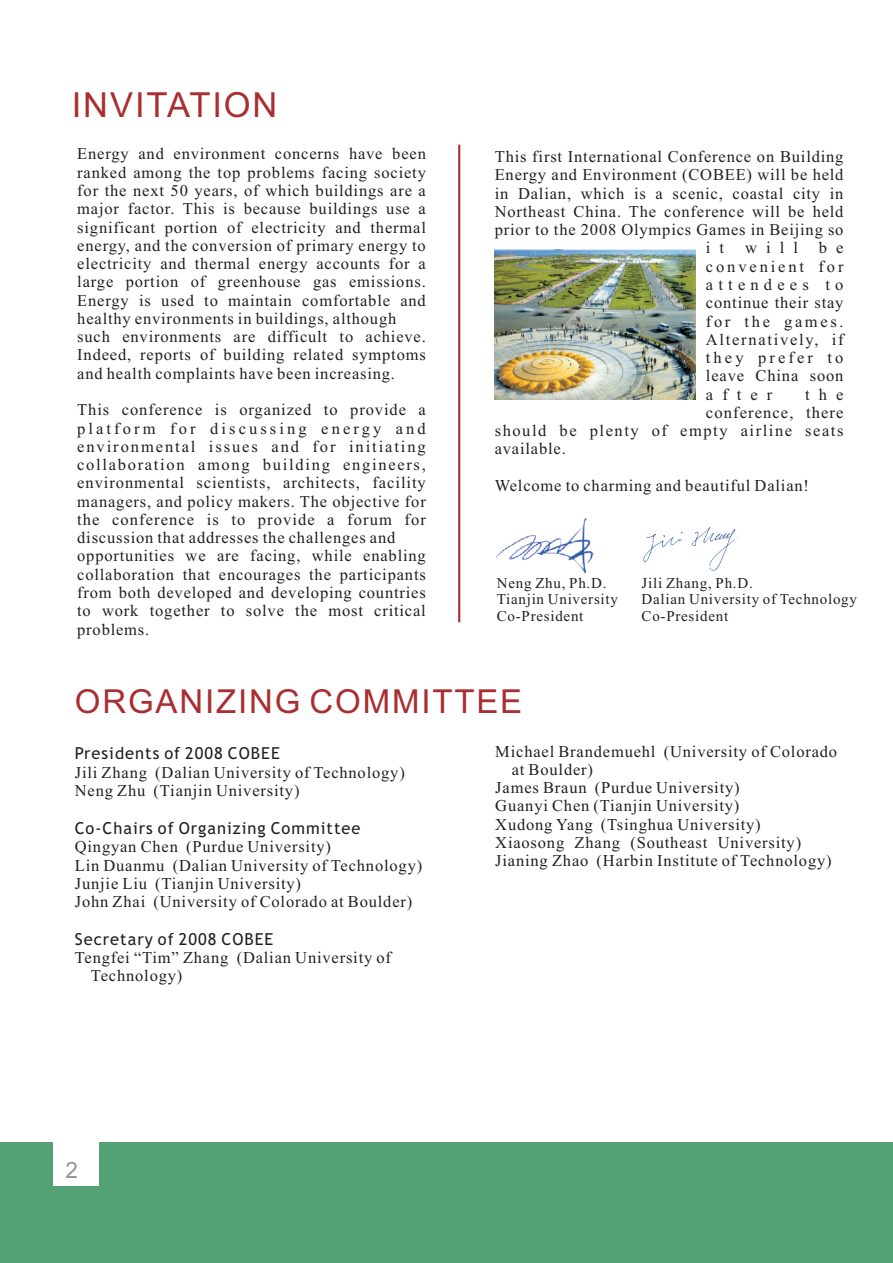
<style>
.page{position:relative;width:893px;height:1263px;background:#fff}
.page>*{position:absolute;margin:0;border:0;box-sizing:border-box;transform-origin:0 0}
.t1{font:34.5px "Arial";letter-spacing:.055em;color:#a92e31}
.t2{font:33px "Arial";letter-spacing:.055em;color:#a92e31}
.t3{font:22.5px "Arial";color:#939598}
.t4{font:16.5px/18.3px "Times New Roman";letter-spacing:.05em;color:#231f20}
.t5{font:16.5px "Trebuchet MS";letter-spacing:.06em;color:#231f20}
.t6{font:16.5px "Times New Roman";letter-spacing:.095em;color:#231f20}
.t7{font:15px/16.6px "Times New Roman";letter-spacing:.05em;color:#231f20}
</style>
<div class="page">
<hr style="left:458px;top:145px;width:2px;height:477px;background:#a92e31">
<img style="left:494px;top:249px;width:202px;height:151px">
<div style="left:0;top:1142px;width:893px;height:121px;background:#53a174"></div>
<div style="left:53px;top:1116px;width:45px;height:70px;background:#fff"></div>
<img style="left:496px;top:518px;width:98px;height:55px">
<img style="left:644px;top:528px;width:95px;height:42px">
<h1 class="t1" style="left:72px;top:92px;width:207px">INVITATION</h1>
<p class="t4" style="left:77px;top:146px;width:350px">Energy and environment concerns have been ranked among the top problems facing society for the next 50 years, of which buildings are a major factor. This is because buildings use a significant portion of electricity and thermal energy, and the conversion of primary energy to electricity and thermal energy accounts for a large portion of greenhouse gas emissions.<br>Energy is used to maintain comfortable and healthy environments in buildings, although such environments are difficult to achieve.<br>Indeed, reports of building related symptoms and health complaints have been increasing.</p>
<p class="t4" style="left:77px;top:402px;width:350px">This conference is organized to provide a platform for discussing energy and environmental issues and for initiating collaboration among building engineers, environmental scientists, architects, facility managers, and policy makers. The objective for the conference is to provide a forum for discussion that addresses the challenges and opportunities we are facing, while enabling collaboration that encourages the participants from both developed and developing countries to work together to solve the most critical problems.</p>
<p class="t4" style="left:495px;top:149px;width:350px">This first International Conference on Building</p>
<p class="t4" style="left:495px;top:167px;width:350px">Energy and Environment (COBEE) will be held</p>
<p class="t4" style="left:495px;top:185px;width:350px">in Dalian, which is a scenic, coastal city in</p>
<p class="t4" style="left:495px;top:204px;width:350px">Northeast China. The conference will be held</p>
<p class="t4" style="left:495px;top:222px;width:350px">prior to the 2008 Olympics Games in Beijing so</p>
<p class="t4" style="left:706px;top:240px;width:20px">i t</p>
<p class="t4" style="left:745px;top:240px;width:54px">will</p>
<p class="t4" style="left:706px;top:240px;width:139px;text-align:justify;text-indent:113px">b e convenient for attendees to continue their stay for the games.<br>Alternatively, if they prefer to leave China soon after</p>
<p class="t4" style="left:805px;top:387px;width:40px">the</p>
<p class="t4" style="left:706px;top:405px;width:139px">conference, there</p>
<p class="t6" style="left:495px;top:425px;width:350px">should be plenty of empty airline seats</p>
<p class="t4" style="left:495px;top:441px;width:73px">available.</p>
<p class="t4" style="left:495px;top:478px;width:316px">Welcome to charming and beautiful Dalian!</p>
<p class="t7" style="left:497px;top:576px;width:123px">Neng Zhu, Ph.D.<br>Tianjin University<br>Co-President</p>
<p class="t7" style="left:642px;top:576px;width:217px">Jili Zhang, Ph.D.<br>Dalian University of Technology<br>Co-President</p>
<h2 class="t2" style="left:75px;top:689px;width:449px">ORGANIZING COMMITTEE</h2>
<p class="t5" style="left:75px;top:747px;width:207px">Presidents of 2008 COBEE</p>
<p class="t4" style="left:75px;top:764px;width:332px">Jili Zhang (Dalian University of Technology)<br>Neng Zhu (Tianjin University)</p>
<p class="t5" style="left:75px;top:822px;width:287px">Co-Chairs of Organizing Committee</p>
<p class="t4" style="left:75px;top:839px;width:349px">Qingyan Chen (Purdue University)<br>Lin Duanmu (Dalian University of Technology)<br>Junjie Liu (Tianjin University)<br>John Zhai (University of Colorado at Boulder)</p>
<p class="t5" style="left:75px;top:932px;width:200px">Secretary of 2008 COBEE</p>
<p class="t4" style="left:91px;top:950px;width:302px;text-indent:-16px">Tengfei “Tim” Zhang (Dalian University of<br>Technology)</p>
<p class="t4" style="left:495px;top:743px;width:343px">Michael Brandemuehl (University of Colorado</p>
<p class="t4" style="left:512px;top:762px;width:83px">at Boulder)</p>
<p class="t4" style="left:495px;top:780px;width:246px">James Braun (Purdue University)</p>
<p class="t4" style="left:495px;top:798px;width:246px">Guanyi Chen (Tianjin University)</p>
<p class="t4" style="left:495px;top:816px;width:267px">Xudong Yang (Tsinghua University)</p>
<p class="t4" style="left:495px;top:853px;width:338px">Jianing Zhao (Harbin Institute of Technology)</p>
<p class="t4" style="left:495px;top:835px;width:307px">Xiaosong Zhang (Southeast University)</p>
<h3 class="t3" style="left:65px;top:1161px;width:14px">2</h3>
</div>
